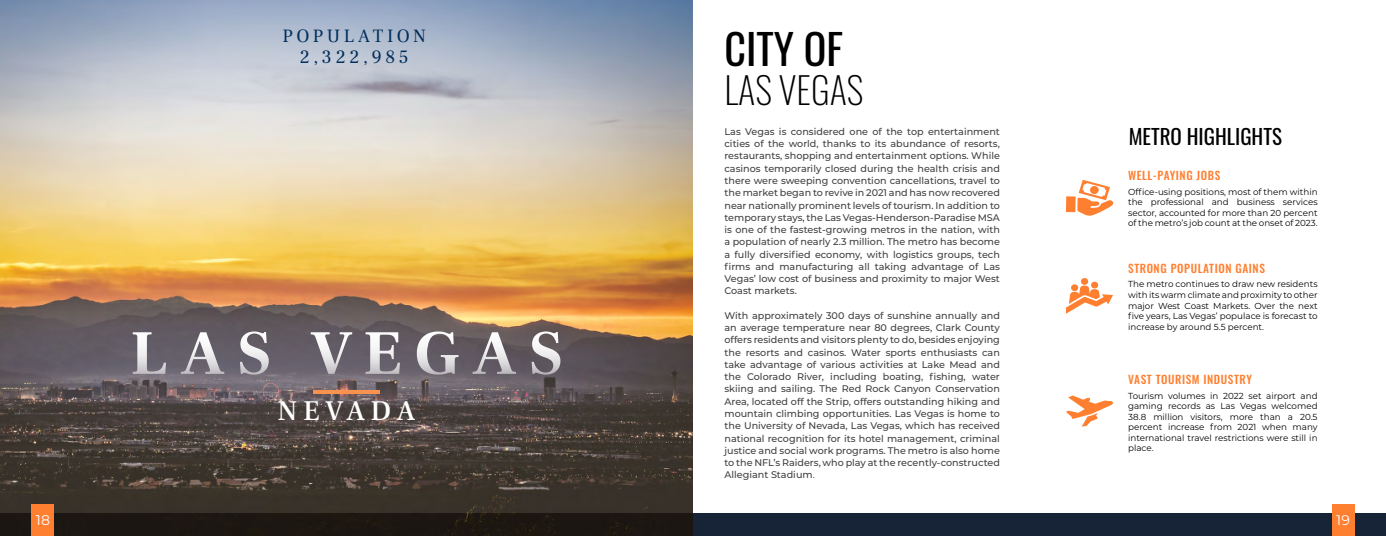
<style>
.page{position:relative;width:1386px;height:536px;background:#fff}
.page>*{position:absolute;margin:0;border:0;box-sizing:border-box;transform-origin:0 0}
.t1{font:700 63px "Frank Ruhl Libre";letter-spacing:.2em;color:#fff}
.t2{font:42px "Oswald";color:#000}
.t3{font:200 36.75px "Oswald";color:#000}
.t4{font:500 27.82px "Frank Ruhl Libre";letter-spacing:.2em;color:#fff}
.t5{font:21px "Oswald";color:#000}
.t6{font:18.38px/21px "Frank Ruhl Libre";letter-spacing:.2em;color:#002d5b;text-align:center}
.t7{font:14px "Montserrat";color:#fff}
.t8{font:500 11.38px "Oswald";letter-spacing:.05em;color:#ff7f30}
.t9{font:500 9.62px/12.2px "Montserrat";color:#414042;text-align:justify}
.t10{font:8.75px/10.5px "Montserrat";color:#000;text-align:justify}
.s1{font-weight:400}
</style>
<div class="page">
<div style="left:0;top:513px;width:1386px;height:23px;background:#172337"></div>
<div style="left:1332px;top:504px;width:23px;height:32px;background:#ff7f30"></div>
<img style="left:0;top:0;width:693px;height:536px">
<div style="left:32px;top:504px;width:22px;height:32px;background:#ff7f30"></div>
<hr style="left:313px;top:390px;width:67px;height:3px;background:#f7934e">
<svg style="left:1066px;top:180px;width:47px;height:36px"></svg>
<div style="left:1090px;top:186px;width:9px;height:8px;background:#ff7f30;border-radius:50%"></div>
<svg style="left:1066px;top:285px;width:47px;height:28px"></svg>
<div style="left:1071px;top:284px;width:7px;height:7px;background:#ff7f30;border-radius:50%"></div>
<div style="left:1091px;top:281px;width:7px;height:7px;background:#ff7f30;border-radius:50%"></div>
<div style="left:1081px;top:278px;width:7px;height:7px;background:#ff7f30;border-radius:50%"></div>
<svg style="left:1066px;top:395px;width:47px;height:31px"></svg>
<h3 class="t6" style="left:283px;top:25px;width:145px">POPULATION<br>2,322,985</h3>
<h1 class="t1" style="left:130px;top:314px;width:434px">LAS VEGAS</h1>
<h3 class="t4" style="left:277px;top:393px;width:140px">NEVADA</h3>
<h2 class="t2" style="left:724px;top:11px;width:120px">CITY OF</h2>
<h3 class="t3" style="left:724px;top:57px;width:141px">LAS VEGAS</h3>
<p class="t9" style="left:724px;top:125px;width:277px">Las Vegas is considered one of the top entertainment cities of the world, thanks to its abundance of resorts, restaurants, shopping and entertainment options. While casinos temporarily closed during the health crisis and there were sweeping convention cancellations, travel to the market began to revive in 2021 and has now recovered near nationally prominent levels of tourism. In addition to temporary stays, the Las Vegas-Henderson-Paradise MSA is one of the fastest-growing metros in the nation, with a population of nearly 2.3 million. The metro has become a fully diversified economy, with logistics groups, tech firms and manufacturing all taking advantage of Las Vegas’ low cost of business and proximity to major West Coast markets.</p>
<p class="t9" style="left:724px;top:309px;width:277px">With approximately 300 days of sunshine annually and an average temperature near 80 degrees, Clark County offers residents and visitors plenty to do, besides enjoying the resorts and casinos. Water sports enthusiasts can take advantage of various activities at Lake Mead and the Colorado River, including boating, fishing, water skiing and sailing. The Red Rock Canyon Conservation Area, located off the Strip, offers outstanding hiking and mountain climbing opportunities. Las Vegas is home to the University of Nevada, Las Vegas, which has received national recognition for its hotel management, criminal justice and social work programs. The metro is also home to the NFL’s Raiders, who play at the recently-constructed Allegiant Stadium<span class="s1">.</span></p>
<h3 class="t5" style="left:1129px;top:117px;width:155px">METRO HIGHLIGHTS</h3>
<p class="t8" style="left:1128px;top:169px;width:94px">WELL-PAYING JOBS</p>
<p class="t10" style="left:1128px;top:186px;width:191px">Office-using positions, most of them within the professional and business services sector, accounted for more than 20 percent of the metro’s job count at the onset of 2023.</p>
<p class="t8" style="left:1128px;top:262px;width:138px">STRONG POPULATION GAINS</p>
<p class="t10" style="left:1128px;top:279px;width:191px">The metro continues to draw new residents with its warm climate and proximity to other major West Coast Markets. Over the next five years, Las Vegas’ populace is forecast to increase by around 5.5 percent.</p>
<p class="t8" style="left:1128px;top:373px;width:125px">VAST TOURISM INDUSTRY</p>
<p class="t10" style="left:1128px;top:390px;width:191px">Tourism volumes in 2022 set airport and gaming records as Las Vegas welcomed 38.8 million visitors, more than a 20.5 percent increase from 2021 when many international travel restrictions were still in place.</p>
<h3 class="t7" style="left:36px;top:510px;width:16px">18</h3>
<h3 class="t7" style="left:1336px;top:510px;width:15px">19</h3>
</div>
